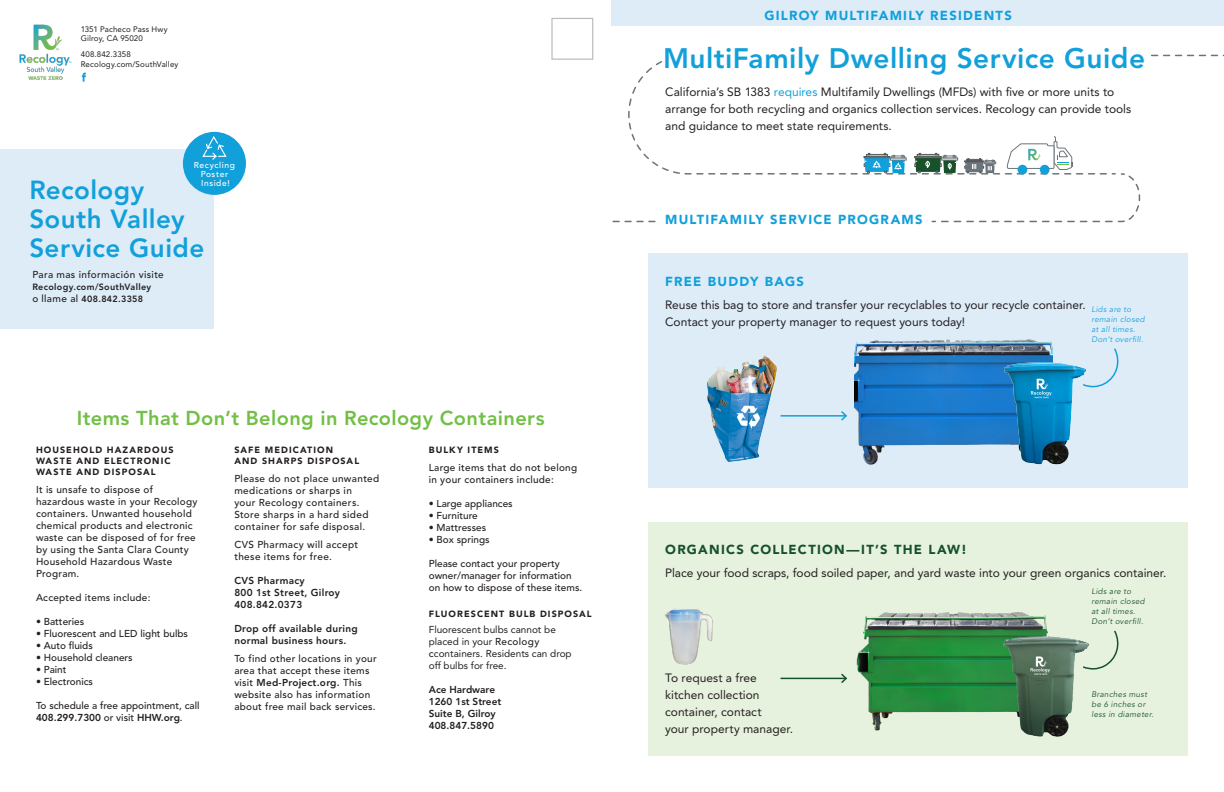
<style>
.page{position:relative;width:1224px;height:792px;background:#fff}
.page>*{position:absolute;margin:0;border:0;box-sizing:border-box;transform-origin:0 0}
.t1{font:800 28px "Avenir LT Std";letter-spacing:.015em;color:#12a0db}
.t2{font:800 26px/29.2px "Avenir LT Std";letter-spacing:.015em;color:#12a0db}
.Titles_20pt{font:800 20px "Avenir LT Std";letter-spacing:.02em;color:#71bf44}
.Titles_20pt-2{font:900 13px "Avenir LT Std";letter-spacing:.095em;color:#12a0db}
.Titles_20pt-3{font:900 13px "Avenir LT Std";letter-spacing:.095em;color:#16512a}
.Body_Copy_12pt{font:12px "Avenir LT Std";color:#231f20}
.t3{font:500 10px/12px "Avenir LT Pro";letter-spacing:.025em;color:#231f20}
.t4{font:500 10px/12px "Avenir LT Pro";color:#231f20}
.Body_Copy_10pt{font:500 10px/12px "Avenir LT Std";letter-spacing:.035em;color:#231f20}
.t5{font:10px/12px "Avenir LT Pro";color:#231f20}
.t6{font:800 10px "Avenir LT Pro";letter-spacing:.025em;color:#231f20}
.t7{font:800 10px "Avenir LT Pro";color:#231f20}
.Subtitles_All_Caps{font:900 9px/10.8px "Avenir LT Std";letter-spacing:.12em;color:#231f20}
.Body_Copy_10pt-2{font:800 9px "Avenir LT Std";letter-spacing:.035em;color:#231f20}
.t8{font:500 8.5px "Avenir LT Std";letter-spacing:.065em;color:#fff}
.Body_Copy_10pt-3{font:italic 8px/10px "Avenir LT Pro";letter-spacing:.035em;color:#16512a}
.t9{font:8px "Avenir LT Std";letter-spacing:.015em;color:#231f20}
.Body_Copy_10pt-4{font:italic 8px "Avenir LT Pro";letter-spacing:.035em;color:#12a0db}
.s1{font-weight:500;font-size:10px}
.s2{font-family:"Avenir LT Std";font-weight:500}
.s3{font-weight:800}
.s4{color:#12a0db}
</style>
<div class="page">
<div style="left:0;top:150px;width:214px;height:179px;background:#deecf8"></div>
<div style="left:612px;top:0;width:612px;height:26px;background:#deecf8"></div>
<div style="left:648px;top:254px;width:540px;height:234px;background:#deecf8"></div>
<div style="left:648px;top:522px;width:540px;height:234px;background:#e7f2de"></div>
<div style="left:183px;top:132px;width:63px;height:63px;background:#12a0db;border-radius:50%"></div>
<svg style="left:202px;top:136px;width:25px;height:24px"></svg>
<div style="left:551px;top:18px;width:42px;height:42px;border:1px solid #babbbe"></div>
<svg style="left:628px;top:54px;width:596px;height:121px"></svg>
<svg style="left:613px;top:221px;width:42px;height:1px"></svg>
<img style="left:20px;top:24px;width:51px;height:56px">
<div style="left:663px;top:47px;width:485px;height:21px;background:#fff"></div>
<svg style="left:82px;top:73px;width:4px;height:9px"></svg>
<img style="left:707px;top:355px;width:70px;height:107px">
<img style="left:855px;top:339px;width:198px;height:126px">
<img style="left:856px;top:612px;width:192px;height:119px">
<img style="left:1004px;top:355px;width:77px;height:110px">
<img style="left:1003px;top:636px;width:78px;height:101px">
<img style="left:665px;top:609px;width:48px;height:56px">
<hr style="left:781px;top:678px;width:65px;height:1px;background:#16512a">
<svg style="left:839px;top:673px;width:9px;height:10px"></svg>
<hr style="left:781px;top:415px;width:65px;height:2px;background:#12a0db">
<svg style="left:839px;top:411px;width:9px;height:10px"></svg>
<svg style="left:1081px;top:348px;width:38px;height:40px"></svg>
<svg style="left:697px;top:136px;width:444px;height:87px"></svg>
<svg style="left:1081px;top:630px;width:38px;height:40px"></svg>
<p class="t9" style="left:81px;top:24px;width:88px">1351 Pacheco Pass Hwy</p>
<p class="t9" style="left:81px;top:34px;width:64px">Gilroy, CA 95020</p>
<p class="t9" style="left:81px;top:50px;width:52px">408.842.3358</p>
<p class="t9" style="left:81px;top:60px;width:99px">Recology.com/SouthValley</p>
<p class="t8" style="left:194px;top:160px;width:42px">Recycling</p>
<p class="t8" style="left:201px;top:169px;width:29px">Poster</p>
<p class="t8" style="left:201px;top:178px;width:30px">Inside!</p>
<p class="t2" style="left:29px;top:175px;width:176px">Recology<br>South Valley<br>Service Guide</p>
<p class="Body_Copy_10pt" style="left:32px;top:269px;width:133px">Para mas información visite</p>
<p class="Body_Copy_10pt-2" style="left:32px;top:281px;width:120px">Recology.com/SouthValley</p>
<p class="Body_Copy_10pt-2" style="left:32px;top:293px;width:112px"><span class="s1">o llame al</span> 408.842.3358</p>
<p class="Titles_20pt" style="left:77px;top:406px;width:469px">Items That Don’t Belong in Recology Containers</p>
<p class="Subtitles_All_Caps" style="left:234px;top:445px;width:126px">SAFE MEDICATION<br>AND SHARPS DISPOSAL</p>
<p class="Subtitles_All_Caps" style="left:429px;top:445px;width:72px">BULKY ITEMS</p>
<p class="t3" style="left:429px;top:461px;width:150px">Large items that do not belong in your containers include:</p>
<p class="t4" style="left:429px;top:497px;width:85px">• Large appliances</p>
<p class="t4" style="left:429px;top:509px;width:51px">• Furniture</p>
<p class="t4" style="left:429px;top:521px;width:59px">• Mattresses</p>
<p class="t4" style="left:429px;top:533px;width:62px">• Box springs</p>
<p class="t4" style="left:429px;top:557px;width:155px">Please contact your property owner/manager for information on how to dispose of these items.</p>
<p class="Subtitles_All_Caps" style="left:429px;top:609px;width:165px">FLUORESCENT BULB DISPOSAL</p>
<p class="t5" style="left:429px;top:623px;width:129px">Fluorescent bulbs cannot be placed in your <span class="s2">Recology</span></p>
<p class="t5" style="left:429px;top:647px;width:144px"><span class="s2">c</span>containers. Residents can drop</p>
<p class="t5" style="left:429px;top:659px;width:79px">off bulbs for free.</p>
<p class="t7" style="left:429px;top:684px;width:68px">Ace Hardware</p>
<p class="t7" style="left:429px;top:696px;width:74px">1260 1st Street</p>
<p class="t7" style="left:429px;top:708px;width:69px">Suite B, Gilroy</p>
<p class="t7" style="left:429px;top:720px;width:67px">408.847.5890</p>
<p class="Subtitles_All_Caps" style="left:36px;top:445px;width:139px">HOUSEHOLD HAZARDOUS<br>WASTE AND ELECTRONIC<br>WASTE AND DISPOSAL</p>
<p class="t3" style="left:36px;top:483px;width:119px">It is unsafe to dispose of</p>
<p class="t3" style="left:36px;top:495px;width:163px">hazardous waste in your Recology containers. Unwanted household chemical products and electronic waste can be disposed of for free by using the Santa Clara County<br>Household Hazardous Waste</p>
<p class="t3" style="left:36px;top:567px;width:45px">Program.</p>
<p class="t3" style="left:36px;top:591px;width:116px">Accepted items include:</p>
<p class="t4" style="left:36px;top:615px;width:50px">• Batteries</p>
<p class="t4" style="left:36px;top:627px;width:154px">• Fluorescent and LED light bulbs</p>
<p class="t4" style="left:36px;top:639px;width:58px">• Auto fluids</p>
<p class="t4" style="left:36px;top:651px;width:98px">• Household cleaners</p>
<p class="t3" style="left:36px;top:663px;width:32px">• Paint</p>
<p class="t4" style="left:36px;top:675px;width:59px">• Electronics</p>
<p class="t4" style="left:36px;top:699px;width:165px">To schedule a free appointment, call<br><span class="s3">408.299.7300</span> or visit <span class="s3">HHW.org</span>.</p>
<p class="Body_Copy_10pt" style="left:234px;top:473px;width:146px">Please do not place unwanted medications or sharps in<br>your Recology containers.<br>Store sharps in a hard sided container for safe disposal.</p>
<p class="Body_Copy_10pt" style="left:234px;top:539px;width:125px">CVS Pharmacy will accept these items for free.</p>
<p class="t6" style="left:234px;top:575px;width:72px">CVS Pharmacy</p>
<p class="t6" style="left:234px;top:587px;width:107px">800 1st Street, Gilroy</p>
<p class="t6" style="left:234px;top:599px;width:69px">408.842.0373</p>
<p class="t6" style="left:234px;top:623px;width:125px">Drop off available during</p>
<p class="t6" style="left:234px;top:635px;width:114px">normal business hours.</p>
<p class="t3" style="left:234px;top:653px;width:144px">To find other locations in your area that accept these items visit <span class="s3">Med-Project.org.</span> This website also has information about free mail back services.</p>
<p class="Titles_20pt-2" style="left:764px;top:7px;width:249px">GILROY MULTIFAMILY RESIDENTS</p>
<p class="t1" style="left:663px;top:42px;width:483px">MultiFamily Dwelling Service Guide</p>
<p class="Body_Copy_12pt" style="left:665px;top:84px;width:451px">California’s SB 1383 <span class="s4">requires</span> Multifamily Dwellings (MFDs) with five or more units to</p>
<p class="Body_Copy_12pt" style="left:665px;top:101px;width:468px">arrange for both recycling and organics collection services. Recology can provide tools</p>
<p class="Body_Copy_12pt" style="left:665px;top:118px;width:228px">and guidance to meet state requirements.</p>
<p class="Titles_20pt-2" style="left:665px;top:212px;width:259px">MULTIFAMILY SERVICE PROGRAMS</p>
<p class="Titles_20pt-2" style="left:665px;top:274px;width:140px">FREE BUDDY BAGS</p>
<p class="Body_Copy_12pt" style="left:665px;top:298px;width:422px">Reuse this bag to store and transfer your recyclables to your recycle container.</p>
<p class="Body_Copy_12pt" style="left:665px;top:315px;width:302px">Contact your property manager to request yours today!</p>
<p class="Body_Copy_10pt-4" style="left:1092px;top:304px;width:41px">Lids are to</p>
<p class="Body_Copy_10pt-4" style="left:1092px;top:314px;width:55px">remain closed</p>
<p class="Body_Copy_10pt-4" style="left:1092px;top:324px;width:45px">at all times.</p>
<p class="Body_Copy_10pt-4" style="left:1092px;top:334px;width:53px">Don’t overfill.</p>
<p class="Titles_20pt-3" style="left:665px;top:542px;width:303px">ORGANICS COLLECTION—IT’S THE LAW!</p>
<p class="Body_Copy_12pt" style="left:665px;top:566px;width:503px">Place your food scraps, food soiled paper, and yard waste into your green organics container.</p>
<p class="Body_Copy_12pt" style="left:665px;top:671px;width:93px">To request a free</p>
<p class="Body_Copy_12pt" style="left:665px;top:688px;width:96px">kitchen collection</p>
<p class="Body_Copy_12pt" style="left:665px;top:705px;width:98px">container, contact</p>
<p class="Body_Copy_12pt" style="left:665px;top:722px;width:129px">your property manager.</p>
<p class="Body_Copy_10pt-3" style="left:1092px;top:587px;width:41px">Lids are to</p>
<p class="Body_Copy_10pt-3" style="left:1092px;top:597px;width:55px">remain closed</p>
<p class="Body_Copy_10pt-3" style="left:1092px;top:607px;width:45px">at all times.</p>
<p class="Body_Copy_10pt-3" style="left:1092px;top:617px;width:53px">Don’t overfill.</p>
<p class="Body_Copy_10pt-3" style="left:1092px;top:689px;width:64px">Branches must be 6 inches or less in diameter.</p>
</div>
